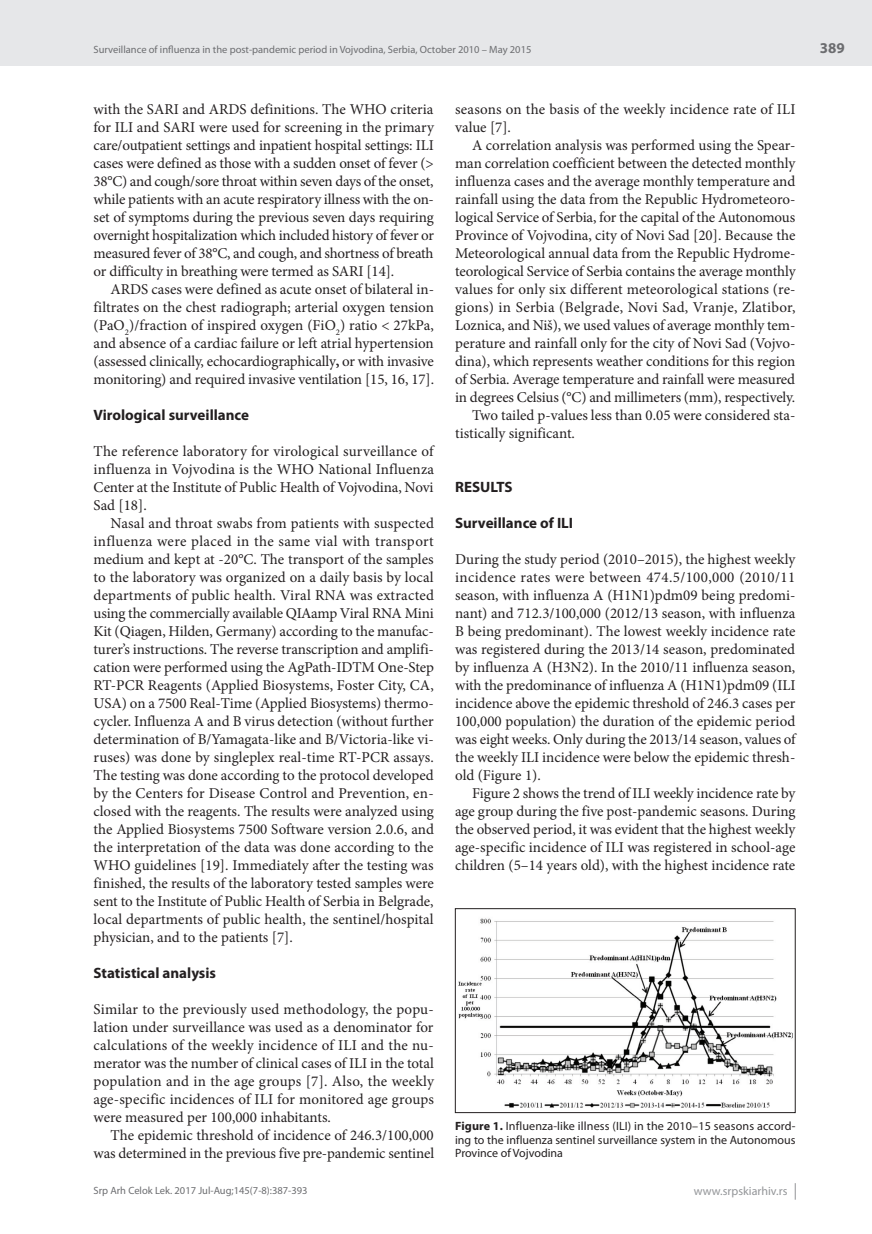
<style>
.page{position:relative;width:872px;height:1234px;background:#fff}
.page>*{position:absolute;margin:0;border:0;box-sizing:border-box;transform-origin:0 0}
.t1{font:15px/18px "Minion Pro";letter-spacing:-.005em;color:#231f20;text-align:justify}
.t2{font:700 15px "Myriad Pro";color:#231f20}
.t3{font:15px "Minion Pro";letter-spacing:.02em;color:#231f20}
.t4{font:700 15px "Myriad Pro";color:#6c6d70}
.t5{font:12px/13.5px "Myriad Pro";color:#231f20;text-align:justify}
.t6{font:12px "Myriad Pro";color:#939598}
.t7{font:10.5px "Myriad Pro";color:#6c6d70}
.s1{font-weight:700}
</style>
<div class="page">
<div style="left:0;top:0;width:872px;height:66px;background:#e6e7e9"></div>
<svg style="left:795px;top:1183px;width:1px;height:16px"></svg>
<img style="left:458px;top:918px;width:335px;height:190px">
<div style="left:455px;top:908px;width:340px;height:204px;border:1px solid #231f20"></div>
<p class="t7" style="left:94px;top:43px;width:439px">Surveillance of influenza in the post-pandemic period in Vojvodina, Serbia, October 2010 – May 2015</p>
<p class="t1" style="left:94px;top:100px;width:342px">with the SARI and ARDS definitions. The WHO criteria for ILI and SARI were used for screening in the primary care/outpatient settings and inpatient hospital settings: ILI cases were defined as those with a sudden onset of fever (&gt; 38°C) and cough/sore throat within seven days of the onset, while patients with an acute respiratory illness with the on&shy;set of symptoms during the previous seven days requiring overnight hospitalization which included history of fever or measured fever of 38°C, and cough, and shortness of breath or difficulty in breathing were termed as SARI [14].</p>
<p class="t1" style="left:94px;top:280px;width:342px;text-indent:17px">ARDS cases were defined as acute onset of bilateral in&shy;filtrates on the chest radiograph; arterial oxygen tension (PaO<sub>2</sub>)/fraction of inspired oxygen (FiO<sub>2</sub>) ratio &lt; 27kPa, and absence of a cardiac failure or left atrial hypertension (assessed clinically, echocardiographically<span class="s1">,</span> or with invasive monitoring) and required invasive ventilation [15, 16, 17].</p>
<p class="t2" style="left:94px;top:405px;width:157px">Virological surveillance</p>
<p class="t1" style="left:94px;top:442px;width:342px">The reference laboratory for virological surveillance of influenza in Vojvodina is the WHO National Influenza Center at the Institute of Public Health of Vojvodina, Novi Sad [18].</p>
<p class="t1" style="left:94px;top:514px;width:342px;text-indent:17px">Nasal and throat swabs from patients with suspected influenza were placed in the same vial with transport medium and kept at -20°C. The transport of the samples to the laboratory was organized on a daily basis by local departments of public health. Viral RNA was extracted using the commercially available QIAamp Viral RNA Mini Kit (Qiagen, Hilden, Germany) according to the manufac&shy;turer’s instructions. The reverse transcription and amplifi&shy;cation were performed using the AgPath-IDTM One-Step RT-PCR Reagents (Applied Biosystems, Foster City, CA, USA) on a 7500 Real-Time (Applied Biosystems) thermo&shy;cycler. Influenza A and B virus detection (without further determination of B/Yamagata-like and B/Victoria-like vi&shy;ruses) was done by singleplex real-time RT-PCR assays.<br>The testing was done according to the protocol developed by the Centers for Disease Control and Prevention, en&shy;closed with the reagents. The results were analyzed using the Applied Biosystems 7500 Software version 2.0.6, and the interpretation of the data was done according to the WHO guidelines [19]. Immediately after the testing was finished, the results of the laboratory tested samples were sent to the Institute of Public Health of Serbia in Belgrade, local departments of public health, the sentinel/hospital physician, and to the patients [7].</p>
<p class="t2" style="left:94px;top:963px;width:124px">Statistical analysis</p>
<p class="t1" style="left:94px;top:1000px;width:342px">Similar to the previously used methodology, the popu&shy;lation under surveillance was used as a denominator for calculations of the weekly incidence of ILI and the nu&shy;merator was the number of clinical cases of ILI in the total population and in the age groups [7]. Also, the weekly age-specific incidences of ILI for monitored age groups were measured per 100,000 inhabitants.</p>
<p class="t1" style="left:94px;top:1126px;width:342px;text-align:right">The epidemic threshold of incidence of 246.3/100,000 was determined in the previous five pre-pandemic sentinel</p>
<p class="t1" style="left:455px;top:100px;width:342px">seasons on the basis of the weekly incidence rate of ILI value [7].</p>
<p class="t1" style="left:472px;top:136px;width:325px">A correlation analysis was performed using the Spear-</p>
<p class="t1" style="left:455px;top:154px;width:342px">man correlation coefficient between the detected monthly</p>
<p class="t1" style="left:455px;top:172px;width:342px">influenza cases and the average monthly temperature and</p>
<p class="t1" style="left:455px;top:190px;width:342px">rainfall using the data from the Republic Hydrometeoro-</p>
<p class="t1" style="left:455px;top:208px;width:341px">logical Service of Serbia, for the capital of the Autonomous</p>
<p class="t1" style="left:455px;top:226px;width:342px">Province of Vojvodina, city of Novi Sad [20]. Because the</p>
<p class="t1" style="left:455px;top:244px;width:342px">Meteorological annual data from the Republic Hydrome-</p>
<p class="t1" style="left:455px;top:262px;width:342px">teorological Service of Serbia contains the average monthly</p>
<p class="t1" style="left:455px;top:280px;width:342px">values for only six different meteorological stations (re-</p>
<p class="t3" style="left:455px;top:297px;width:342px">gions) in Serbia (Belgrade, Novi Sad, Vranje, Zlatibor,</p>
<p class="t1" style="left:455px;top:316px;width:342px">Loznica, and Niš), we used values of average monthly tem-</p>
<p class="t1" style="left:455px;top:334px;width:342px">perature and rainfall only for the city of Novi Sad (Vojvo-</p>
<p class="t1" style="left:455px;top:352px;width:342px">dina), which represents weather conditions for this region</p>
<p class="t1" style="left:455px;top:370px;width:341px">of Serbia. Average temperature and rainfall were measured</p>
<p class="t1" style="left:455px;top:388px;width:341px">in degrees Celsius (°C) and millimeters (mm), respectively.</p>
<p class="t1" style="left:472px;top:406px;width:325px">Two tailed p-values less than 0.05 were considered sta-</p>
<p class="t1" style="left:455px;top:424px;width:121px">tistically significant.</p>
<p class="t2" style="left:455px;top:477px;width:59px">RESULTS</p>
<p class="t2" style="left:455px;top:513px;width:120px">Surveillance of ILI</p>
<p class="t1" style="left:455px;top:550px;width:342px">During the study period (2010–2015), the highest weekly incidence rates were between 474.5/100,000 (2010/11 season, with influenza A (H1N1)pdm09 being predomi&shy;nant) and 712.3/100,000 (2012/13 season, with influenza B being predominant). The lowest weekly incidence rate was registered during the 2013/14 season, predominated by influenza A (H3N2). In the 2010/11 influenza season, with the predominance of influenza A (H1N1)pdm09 (ILI incidence above the epidemic threshold of 246.3 cases per 100,000 population) the duration of the epidemic period was eight weeks. Only during the 2013/14 season, values of the weekly ILI incidence were below the epidemic thresh&shy;old (Figure 1).</p>
<p class="t1" style="left:455px;top:784px;width:342px;text-indent:17px">Figure 2 shows the trend of ILI weekly incidence rate by age group during the five post-pandemic seasons. During the observed period, it was evident that the highest weekly age-specific incidence of ILI was registered in school-age children (5–14 years old), with the highest incidence rate</p>
<p class="t5" style="left:455px;top:1119px;width:342px"><span class="s1">Figure 1.</span> Influenza-like illness (ILI) in the 2010–15 seasons accord&shy;ing to the influenza sentinel surveillance system in the Autonomous Province of Vojvodina</p>
<p class="t7" style="left:94px;top:1184px;width:216px">Srp Arh Celok Lek. 2017 Jul-Aug;145(7-8):387-393</p>
<p class="t6" style="left:694px;top:1183px;width:95px">www.srpskiarhiv.rs</p>
<p class="t4" style="left:820px;top:38px;width:26px">389</p>
</div>
